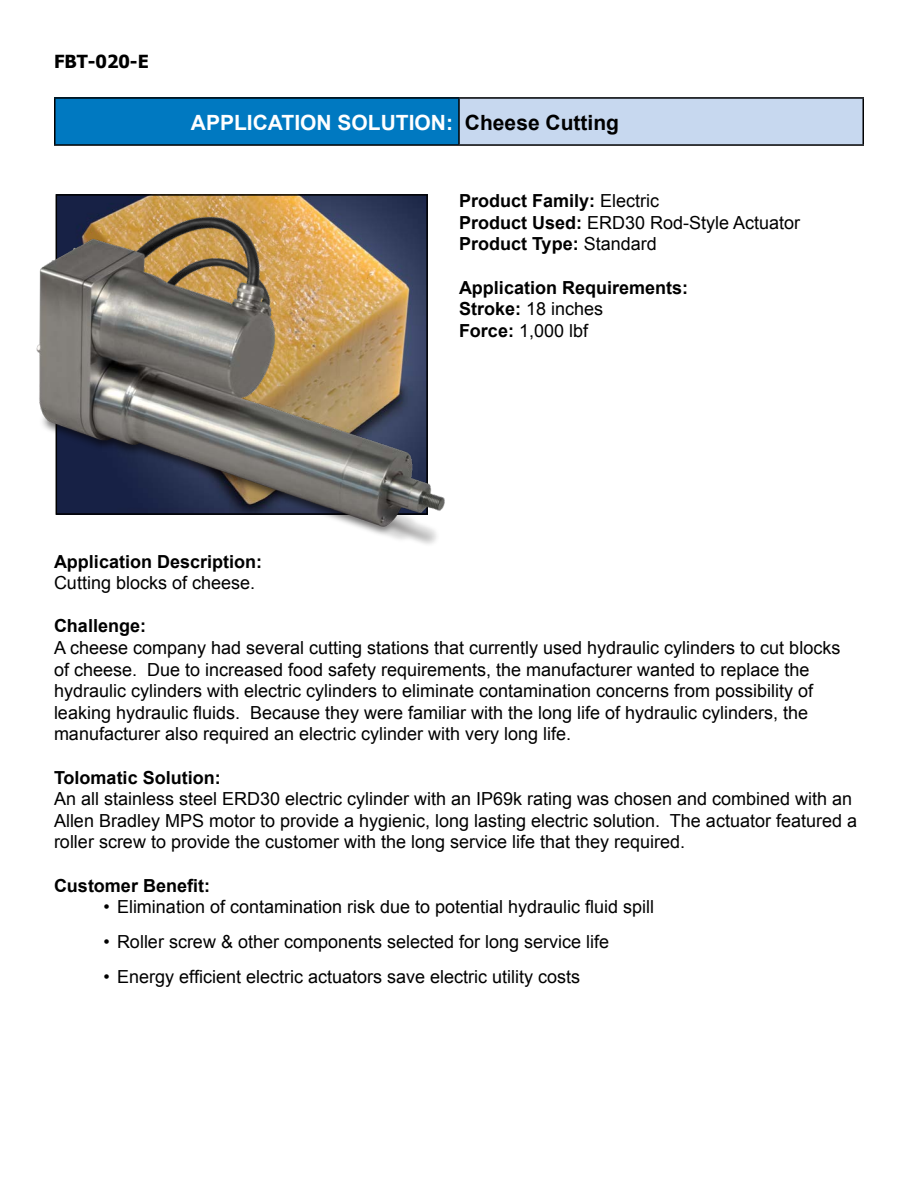
<style>
.page{position:relative;width:918px;height:1188px;background:#fff}
.page>*{position:absolute;margin:0;border:0;box-sizing:border-box;transform-origin:0 0}
.t1{font:700 21px "Arial";color:#fff}
.t2{font:18px/21.6px "Arial";color:#000}
.t3{font:700 18px/21.6px "Arial";color:#000}
.t4{font:700 18px "Tahoma";color:#000}
.s1{color:#000}
.s2{font-weight:400}
</style>
<div class="page">
<div style="left:55px;top:98px;width:404px;height:47px;background:#0079c1"></div>
<div style="left:459px;top:98px;width:404px;height:47px;background:#c7d8ef"></div>
<hr style="left:54px;top:97px;width:405px;height:2px;background:#000">
<hr style="left:54px;top:99px;width:2px;height:45px;background:#000">
<hr style="left:459px;top:97px;width:405px;height:2px;background:#000">
<hr style="left:458px;top:99px;width:2px;height:45px;background:#000">
<hr style="left:862px;top:99px;width:2px;height:45px;background:#000">
<hr style="left:54px;top:144px;width:405px;height:2px;background:#000">
<hr style="left:459px;top:144px;width:405px;height:2px;background:#000">
<img style="left:36px;top:194px;width:409px;height:350px">
<p class="t4" style="left:54px;top:49px;width:96px">FBT-020-E</p>
<p class="t1" style="left:191px;top:109px;width:430px">APPLICATION SOLUTION: <span class="s1">Cheese Cutting</span></p>
<p class="t3" style="left:459px;top:191px;width:343px">Product Family: <span class="s2">Electric<br></span>Product Used: <span class="s2">ERD30 Rod-Style Actuator<br></span>Product Type: <span class="s2">Standard</span></p>
<p class="t3" style="left:459px;top:277px;width:231px">Application Requirements:<br>Stroke: <span class="s2">18 inches<br></span>Force: <span class="s2">1,000 lbf</span></p>
<p class="t3" style="left:54px;top:551px;width:210px">Application Description:</p>
<p class="t2" style="left:54px;top:572px;width:203px">Cutting blocks of cheese.</p>
<p class="t3" style="left:54px;top:616px;width:94px">Challenge:</p>
<p class="t2" style="left:54px;top:637px;width:788px">A cheese company had several cutting stations that currently used hydraulic cylinders to cut blocks of cheese. Due to increased food safety requirements, the manufacturer wanted to replace the hydraulic cylinders with electric cylinders to eliminate contamination concerns from possibility of leaking hydraulic fluids. Because they were familiar with the long life of hydraulic cylinders, the manufacturer also required an electric cylinder with very long life.</p>
<p class="t3" style="left:54px;top:767px;width:168px">Tolomatic Solution:</p>
<p class="t2" style="left:54px;top:788px;width:805px">An all stainless steel ERD30 electric cylinder with an IP69k rating was chosen and combined with an<br>Allen Bradley MPS motor to provide a hygienic, long lasting electric solution. The actuator featured a roller screw to provide the customer with the long service life that they required.</p>
<p class="t3" style="left:54px;top:875px;width:158px">Customer Benefit:</p>
<p class="t2" style="left:104px;top:896px;width:552px">• Elimination of contamination risk due to potential hydraulic fluid spill</p>
<p class="t2" style="left:104px;top:931px;width:507px">• Roller screw &amp; other components selected for long service life</p>
<p class="t2" style="left:104px;top:966px;width:478px">• Energy efficient electric actuators save electric utility costs</p>
</div>
